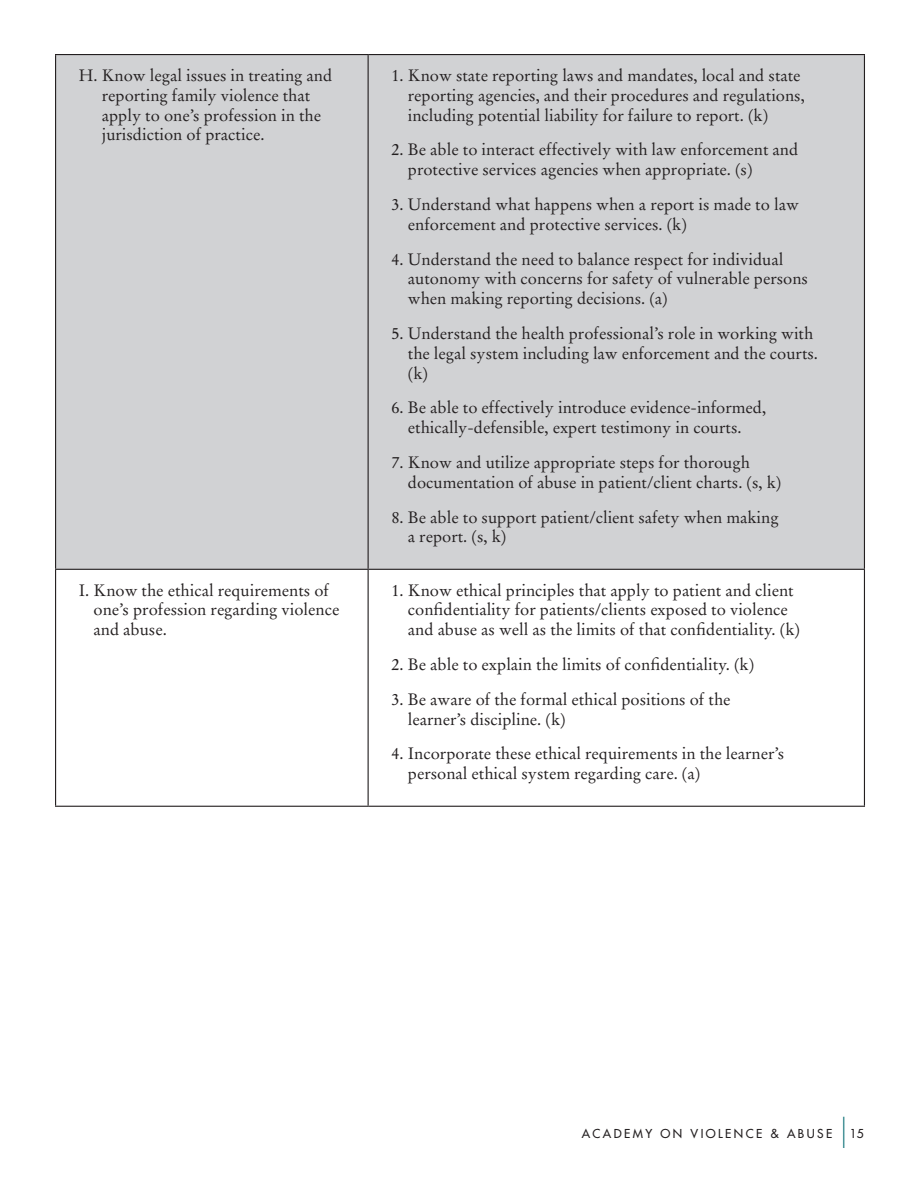
<style>
.page{position:relative;width:918px;height:1188px;background:#fff}
.page>*{position:absolute;margin:0;border:0;box-sizing:border-box;transform-origin:0 0}
.t1{font:36px "Futura";color:#006a71;scale:.33 1}
.Body_Text{font:16.5px/19.8px "Stempel Garamond";color:#231f20}
.Normal__Web{font:16.5px/19.8px "Stempel Garamond";color:#231f20}
.t2{font:12px "Futura";letter-spacing:.2em;color:#231f20}
</style>
<div class="page">
<div style="left:56px;top:55px;width:808px;height:514px;background:#d1d2d4"></div>
<hr style="left:55px;top:55px;width:1px;height:514px;background:#231f20">
<hr style="left:55px;top:570px;width:1px;height:236px;background:#231f20">
<hr style="left:55px;top:54px;width:313px;height:1px;background:#231f20">
<hr style="left:55px;top:569px;width:313px;height:1px;background:#231f20">
<hr style="left:55px;top:806px;width:313px;height:1px;background:#231f20">
<hr style="left:368px;top:55px;width:1px;height:514px;background:#231f20">
<hr style="left:368px;top:570px;width:1px;height:236px;background:#231f20">
<hr style="left:864px;top:55px;width:1px;height:514px;background:#231f20">
<hr style="left:864px;top:570px;width:1px;height:236px;background:#231f20">
<hr style="left:368px;top:54px;width:497px;height:1px;background:#231f20">
<hr style="left:368px;top:569px;width:497px;height:1px;background:#231f20">
<hr style="left:368px;top:806px;width:497px;height:1px;background:#231f20">
<p class="Normal__Web" style="left:102px;top:65px;width:232px;text-indent:-23px">H. Know legal issues in treating and reporting family violence that apply to one’s profession in the jurisdiction of practice.</p>
<p class="Body_Text" style="left:408px;top:65px;width:398px;text-indent:-16px">1. Know state reporting laws and mandates, local and state reporting agencies, and their procedures and regulations, including potential liability for failure to report. (k)</p>
<p class="Body_Text" style="left:408px;top:140px;width:392px;text-indent:-16px">2. Be able to interact effectively with law enforcement and protective services agencies when appropriate. (s)</p>
<p class="Body_Text" style="left:408px;top:194px;width:392px;text-indent:-16px">3. Understand what happens when a report is made to law enforcement and protective services. (k)</p>
<p class="Body_Text" style="left:408px;top:249px;width:402px;text-indent:-16px">4. Understand the need to balance respect for individual autonomy with concerns for safety of vulnerable persons when making reporting decisions. (a)</p>
<p class="Body_Text" style="left:408px;top:323px;width:412px;text-indent:-16px">5. Understand the health professional’s role in working with the legal system including law enforcement and the courts. (k)</p>
<p class="Body_Text" style="left:391px;top:398px;width:376px;text-align:center">6. Be able to effectively introduce evidence-informed, ethically-defensible, expert testimony in courts.</p>
<p class="Body_Text" style="left:408px;top:452px;width:375px;text-indent:-16px">7. Know and utilize appropriate steps for thorough documentation of abuse in patient/client charts. (s, k)</p>
<p class="Body_Text" style="left:408px;top:507px;width:372px;text-indent:-16px">8. Be able to support patient/client safety when making a report. (s, k)</p>
<p class="Normal__Web" style="left:94px;top:580px;width:247px;text-indent:-15px">I. Know the ethical requirements of one’s profession regarding violence and abuse.</p>
<p class="Body_Text" style="left:408px;top:580px;width:394px;text-indent:-16px">1. Know ethical principles that apply to patient and client confidentiality for patients/clients exposed to violence and abuse as well as the limits of that confidentiality. (k)</p>
<p class="Body_Text" style="left:391px;top:655px;width:364px">2. Be able to explain the limits of confidentiality. (k)</p>
<p class="Body_Text" style="left:408px;top:689px;width:324px;text-indent:-16px">3. Be aware of the formal ethical positions of the learner’s discipline. (k)</p>
<p class="Body_Text" style="left:408px;top:744px;width:378px;text-indent:-16px">4. Incorporate these ethical requirements in the learner’s personal ethical system regarding care. (a)</p>
<p class="t2" style="left:582px;top:1126px;width:252px">ACADEMY ON VIOLENCE &amp; ABUSE</p>
<h1 class="t1" style="left:841px;top:1112px;width:22px">|</h1>
<p class="t2" style="left:850px;top:1126px;width:15px">15</p>
</div>
